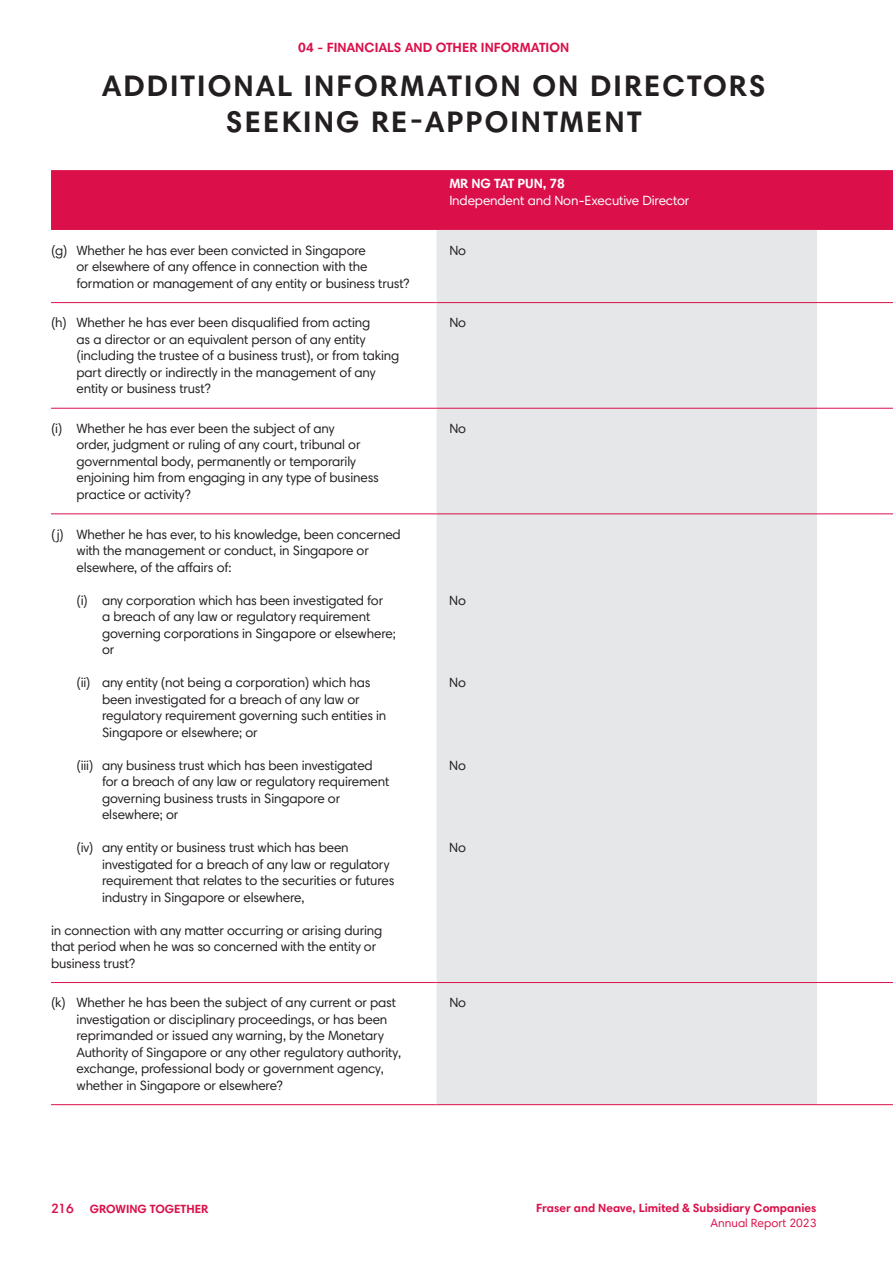
<style>
.page{position:relative;width:893px;height:1263px;background:#fff}
.page>*{position:absolute;margin:0;border:0;box-sizing:border-box;transform-origin:0 0}
.t1{font:700 30px/36px "Harmonia Sans Pro Cyr";letter-spacing:.07em;color:#231f20;text-align:center}
.t2{font:13.5px/16.5px "Harmonia Sans Pro Cyr";letter-spacing:-.01em;color:#231f20}
.t3{font:13.5px "Harmonia Sans Pro Cyr";letter-spacing:-.01em;color:#fff}
.t4{font:700 13.5px "Harmonia Sans Pro Cyr";color:#db104b}
.t5{font:700 13.5px "Harmonia Sans Pro Cyr";letter-spacing:-.01em;color:#fff}
.t6{font:700 12px "Harmonia Sans Pro Cyr";color:#db104b}
.t7{font:12px "Harmonia Sans Pro Cyr";color:#db104b}
.s1{font-weight:600;font-size:13.5px}
</style>
<div class="page">
<div style="left:51px;top:170px;width:842px;height:60px;background:#db104b"></div>
<div style="left:437px;top:230px;width:380px;height:874px;background:#e6e7e9"></div>
<hr style="left:51px;top:302px;width:386px;height:1px;background:#db104b">
<hr style="left:51px;top:408px;width:386px;height:1px;background:#db104b">
<hr style="left:51px;top:514px;width:386px;height:1px;background:#db104b">
<hr style="left:51px;top:982px;width:386px;height:1px;background:#db104b">
<hr style="left:51px;top:1104px;width:386px;height:1px;background:#db104b">
<hr style="left:437px;top:302px;width:380px;height:1px;background:#db104b">
<hr style="left:437px;top:408px;width:380px;height:1px;background:#db104b">
<hr style="left:437px;top:514px;width:380px;height:1px;background:#db104b">
<hr style="left:437px;top:982px;width:380px;height:1px;background:#db104b">
<hr style="left:437px;top:1104px;width:380px;height:1px;background:#db104b">
<hr style="left:817px;top:302px;width:76px;height:1px;background:#db104b">
<hr style="left:817px;top:408px;width:76px;height:1px;background:#db104b">
<hr style="left:817px;top:514px;width:76px;height:1px;background:#db104b">
<hr style="left:817px;top:982px;width:76px;height:1px;background:#db104b">
<hr style="left:817px;top:1104px;width:76px;height:1px;background:#db104b">
<p class="t4" style="left:298px;top:39px;width:272px">04 - FINANCIALS AND OTHER INFORMATION</p>
<p class="t1" style="left:102px;top:67px;width:665px">ADDITIONAL INFORMATION ON DIRECTORS<br>SEEKING RE-APPOINTMENT</p>
<p class="t5" style="left:449px;top:175px;width:117px">MR NG TAT PUN, 78</p>
<p class="t3" style="left:449px;top:192px;width:242px">Independent and Non-Executive Director</p>
<p class="t2" style="left:77px;top:242px;width:334px;text-indent:-26px">(g) Whether he has ever been convicted in Singapore<br>or elsewhere of any offence in connection with the formation or management of any entity or business trust?</p>
<p class="t2" style="left:449px;top:242px;width:18px">No</p>
<p class="t2" style="left:77px;top:314px;width:324px;text-indent:-26px">(h) Whether he has ever been disqualified from acting<br>as a director or an equivalent person of any entity (including the trustee of a business trust), or from taking part directly or indirectly in the management of any entity or business trust?</p>
<p class="t2" style="left:449px;top:314px;width:18px">No</p>
<p class="t2" style="left:77px;top:420px;width:304px;text-indent:-26px">(i) Whether he has ever been the subject of any<br>order, judgment or ruling of any court, tribunal or governmental body, permanently or temporarily enjoining him from engaging in any type of business practice or activity?</p>
<p class="t2" style="left:449px;top:420px;width:18px">No</p>
<p class="t2" style="left:77px;top:526px;width:326px;text-indent:-26px">(j) Whether he has ever, to his knowledge, been concerned with the management or conduct, in Singapore or elsewhere, of the affairs of:</p>
<p class="t2" style="left:102px;top:592px;width:295px;text-indent:-26px">(i) any corporation which has been investigated for<br>a breach of any law or regulatory requirement governing corporations in Singapore or elsewhere; or</p>
<p class="t2" style="left:102px;top:674px;width:286px;text-indent:-26px">(ii) any entity (not being a corporation) which has been investigated for a breach of any law or regulatory requirement governing such entities in Singapore or elsewhere; or</p>
<p class="t2" style="left:102px;top:757px;width:289px;text-indent:-26px">(iii) any business trust which has been investigated for a breach of any law or regulatory requirement governing business trusts in Singapore or elsewhere; or</p>
<p class="t2" style="left:102px;top:839px;width:294px;text-indent:-26px">(iv) any entity or business trust which has been investigated for a breach of any law or regulatory requirement that relates to the securities or futures industry in Singapore or elsewhere,</p>
<p class="t2" style="left:51px;top:921px;width:333px">in connection with any matter occurring or arising during that period when he was so concerned with the entity or business trust?</p>
<p class="t2" style="left:449px;top:591px;width:18px">No</p>
<p class="t2" style="left:449px;top:674px;width:18px">No</p>
<p class="t2" style="left:449px;top:756px;width:18px">No</p>
<p class="t2" style="left:449px;top:839px;width:18px">No</p>
<p class="t2" style="left:77px;top:994px;width:326px;text-indent:-26px">(k) Whether he has been the subject of any current or past investigation or disciplinary proceedings, or has been reprimanded or issued any warning, by the Monetary Authority of Singapore or any other regulatory authority, exchange, professional body or government agency, whether in Singapore or elsewhere?</p>
<p class="t2" style="left:449px;top:994px;width:18px">No</p>
<p class="t6" style="left:51px;top:1201px;width:159px"><span class="s1">216</span> GROWING TOGETHER</p>
<p class="t6" style="left:536px;top:1200px;width:282px">Fraser and Neave, Limited &amp; Subsidiary Companies</p>
<p class="t7" style="left:711px;top:1215px;width:107px">Annual Report 2023</p>
</div>
